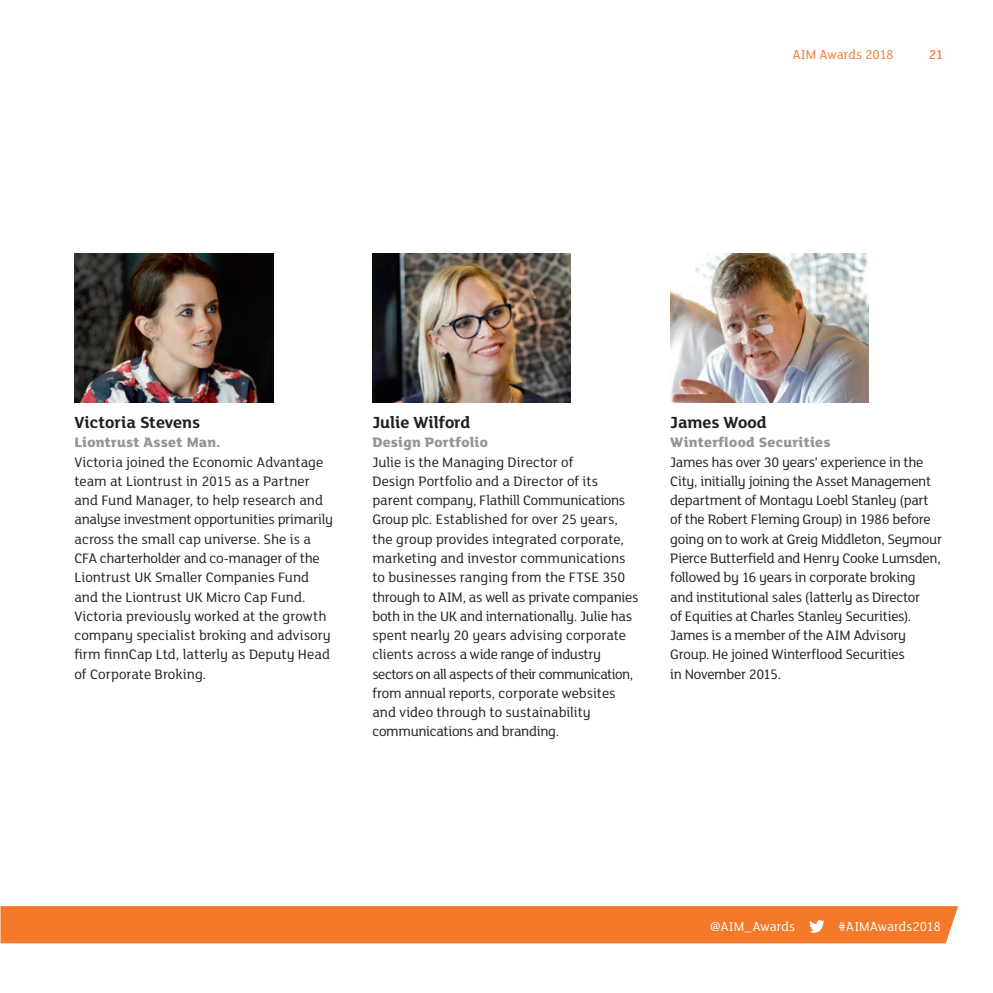
<style>
.page{position:relative;width:993px;height:993px;background:#fff}
.page>*{position:absolute;margin:0;border:0;box-sizing:border-box;transform-origin:0 0}
.t1{font:700 17.5px "FS Lola";letter-spacing:-.005em;color:#231f20}
.t2{font:14.88px/19.2px "FS Lola";letter-spacing:-.01em;color:#231f20}
.t3{font:800 14.88px "FS Lola";letter-spacing:.015em;color:#939598}
.t4{font:14px "FS Lola";letter-spacing:-.005em;color:#fff}
.t5{font:14px "FS Lola";letter-spacing:-.005em;color:#f4792a}
.t6{font:500 14px "FS Lola";color:#f4792a}
</style>
<div class="page">
<img style="left:74px;top:253px;width:199px;height:149px">
<img style="left:372px;top:253px;width:198px;height:149px">
<img style="left:670px;top:253px;width:198px;height:149px">
<div style="left:0;top:906px;width:957px;height:37px;background:#f4792a"></div>
<p class="t5" style="left:792px;top:45px;width:103px">AIM Awards 2018</p>
<p class="t6" style="left:928px;top:45px;width:16px">21</p>
<p class="t1" style="left:74px;top:410px;width:127px">Victoria Stevens</p>
<p class="t3" style="left:74px;top:432px;width:147px">Liontrust Asset Man.</p>
<p class="t2" style="left:74px;top:451px;width:260px">Victoria joined the Economic Advantage team at Liontrust in 2015 as a Partner and Fund Manager, to help research and analyse investment opportunities primarily across the small cap universe. She is a CFA charterholder and co-manager of the Liontrust UK Smaller Companies Fund and the Liontrust UK Micro Cap Fund.<br>Victoria previously worked at the growth company specialist broking and advisory firm finnCap Ltd, latterly as Deputy Head of Corporate Broking.</p>
<p class="t1" style="left:372px;top:410px;width:100px">Julie Wilford</p>
<p class="t3" style="left:372px;top:432px;width:117px">Design Portfolio</p>
<p class="t2" style="left:372px;top:451px;width:267px">Julie is the Managing Director of<br>Design Portfolio and a Director of its parent company, Flathill Communications Group plc. Established for over 25 years, the group provides integrated corporate, marketing and investor communications to businesses ranging from the FTSE 350 through to AIM, as well as private companies both in the UK and internationally. Julie has spent nearly 20 years advising corporate clients across a wide range of industry sectors on all aspects of their communication, from annual reports, corporate websites and video through to sustainability communications and branding.</p>
<p class="t1" style="left:670px;top:410px;width:98px">James Wood</p>
<p class="t3" style="left:670px;top:432px;width:162px">Winterflood Securities</p>
<p class="t2" style="left:670px;top:451px;width:273px">James has over 30 years’ experience in the City, initially joining the Asset Management department of Montagu Loebl Stanley (part of the Robert Fleming Group) in 1986 before going on to work at Greig Middleton, Seymour Pierce Butterfield and Henry Cooke Lumsden, followed by 16 years in corporate broking and institutional sales (latterly as Director<br>of Equities at Charles Stanley Securities).<br>James is a member of the AIM Advisory Group. He joined Winterflood Securities<br>in November 2015.</p>
<p class="t4" style="left:709px;top:916px;width:87px">@AIM_Awards</p>
<p class="t4" style="left:838px;top:916px;width:104px">#AIMAwards2018</p>
</div>
